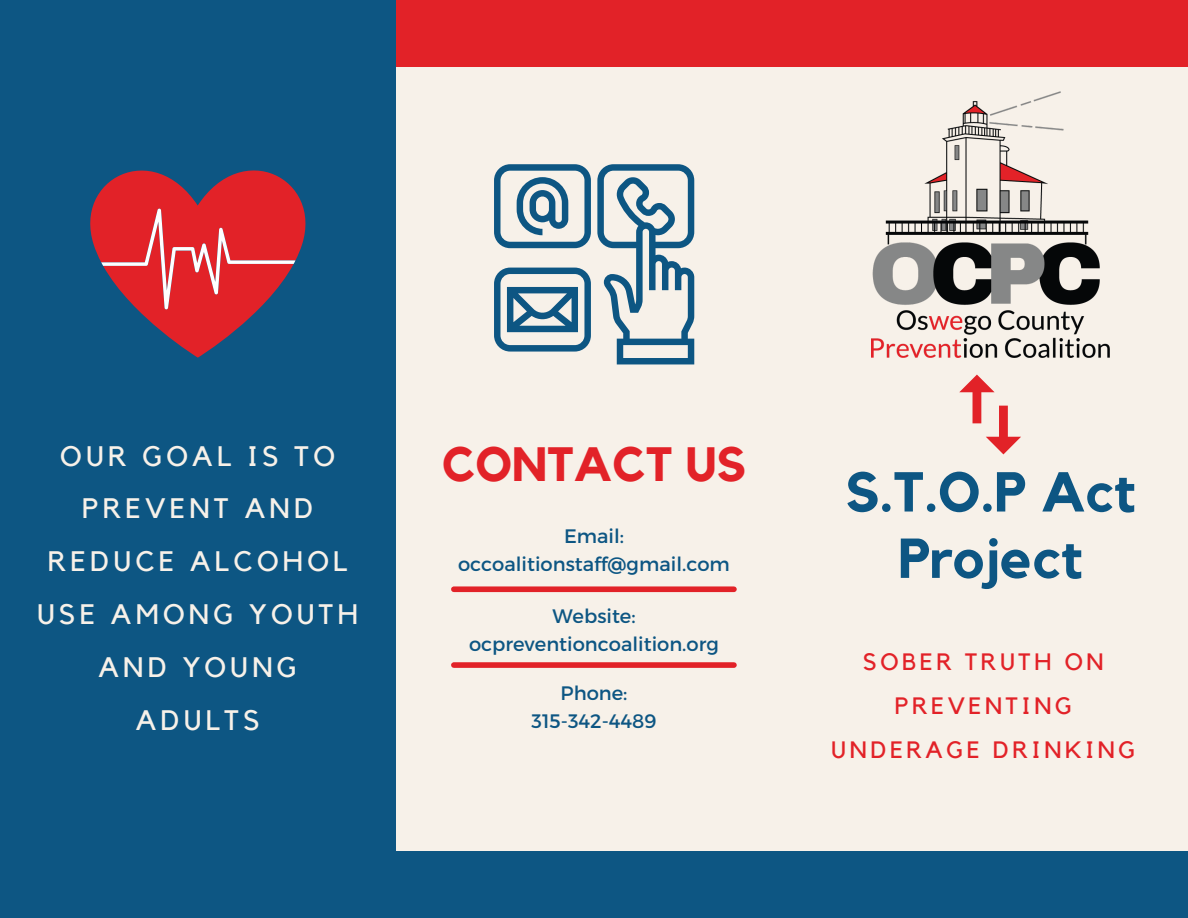
<style>
.page{position:relative;width:1188px;height:918px;background:#f7f1e9}
.page>*{position:absolute;margin:0;border:0;box-sizing:border-box;transform-origin:0 0}
.t1{font:700 55.5px/66.3px "Kollektif";color:#0d5683;text-align:center}
.t2{font:700 48px "Kollektif";color:#e22228}
.t3{font:28.05px/52.8px "Kollektif";letter-spacing:.15em;color:#f7f1e9;text-align:center}
.t4{font:23.7px/43.8px "Kollektif";letter-spacing:.15em;color:#e22228;text-align:center}
.t5{font:19.5px "Montserrat";color:#0d5683}
</style>
<div class="page">
<div style="left:396px;top:851px;width:792px;height:67px;background:#0d5683"></div>
<div style="left:396px;top:0;width:792px;height:67px;background:#e22228"></div>
<div style="left:0;top:0;width:396px;height:918px;background:#0d5683"></div>
<img style="left:872px;top:92px;width:237px;height:265px">
<div style="left:454px;top:586px;width:280px;height:6px;background:#e22228"></div>
<svg style="left:90px;top:170px;width:216px;height:188px"></svg>
<svg style="left:597px;top:164px;width:97px;height:200px"></svg>
<svg style="left:494px;top:164px;width:97px;height:84px"></svg>
<svg style="left:494px;top:268px;width:97px;height:84px"></svg>
<div style="left:454px;top:662px;width:280px;height:6px;background:#e22228"></div>
<svg style="left:959px;top:375px;width:62px;height:79px"></svg>
<p class="t3" style="left:37px;top:430px;width:322px">OUR GOAL IS TO<br>PREVENT AND<br>REDUCE ALCOHOL<br>USE AMONG YOUTH<br>AND YOUNG<br>ADULTS</p>
<p class="t2" style="left:442px;top:442px;width:305px">CONTACT US</p>
<p class="t5" style="left:564px;top:523px;width:61px">Email:</p>
<p class="t5" style="left:458px;top:552px;width:273px">occoalitionstaff@gmail.com</p>
<p class="t5" style="left:552px;top:603px;width:85px">Website:</p>
<p class="t5" style="left:469px;top:631px;width:251px">ocpreventioncoalition.org</p>
<p class="t5" style="left:561px;top:680px;width:68px">Phone:</p>
<p class="t5" style="left:532px;top:708px;width:126px">315-342-4489</p>
<p class="t1" style="left:845px;top:461px;width:292px">S.T.O.P Act<br>Project</p>
<p class="t4" style="left:831px;top:641px;width:306px">SOBER TRUTH ON<br>PREVENTING<br>UNDERAGE DRINKING</p>
</div>
